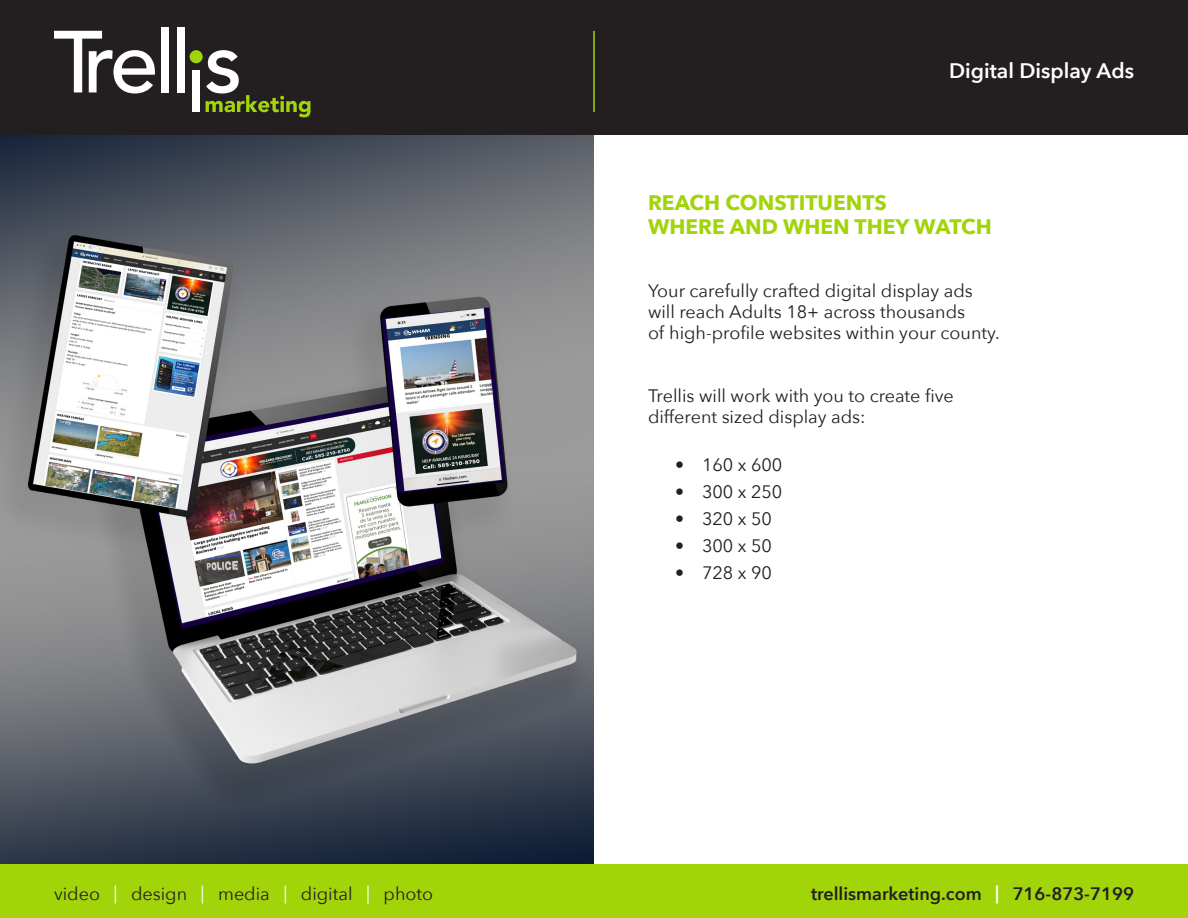
<style>
.page{position:relative;width:1188px;height:918px;background:#fff}
.page>*{position:absolute;margin:0;border:0;box-sizing:border-box;transform-origin:0 0}
.t1{font:700 21px "Avenir Next";color:#a2d40a}
.t2{font:600 21px "Avenir Next";color:#fff}
.t3{font:18px "Avenir Next";color:#231f20}
.t4{font:600 18px "Avenir Next";color:#231f20}
.s1{color:#fff}
</style>
<div class="page">
<div style="left:0;top:864px;width:1188px;height:54px;background:#a2d40a"></div>
<div style="left:0;top:0;width:1188px;height:135px;background:#231f20"></div>
<svg style="left:54px;top:31px;width:101px;height:62px"></svg>
<div style="left:161px;top:27px;width:8px;height:65px;background:#fff"></div>
<div style="left:177px;top:27px;width:8px;height:65px;background:#fff"></div>
<div style="left:192px;top:71px;width:8px;height:41px;background:#fff"></div>
<div style="left:190px;top:50px;width:13px;height:13px;background:#a2d40a;border-radius:50%"></div>
<svg style="left:206px;top:50px;width:104px;height:67px"></svg>
<hr style="left:593px;top:31px;width:2px;height:81px;background:#a2d40a">
<img style="left:0;top:135px;width:594px;height:729px">
<p class="t2" style="left:949px;top:53px;width:186px">Digital Display Ads</p>
<p class="t1" style="left:648px;top:184px;width:241px">REACH CONSTITUENTS</p>
<p class="t1" style="left:648px;top:208px;width:345px">WHERE AND WHEN THEY WATCH</p>
<p class="t3" style="left:648px;top:276px;width:326px">Your carefully crafted digital display ads</p>
<p class="t3" style="left:648px;top:297px;width:319px">will reach Adults 18+ across thousands</p>
<p class="t3" style="left:648px;top:318px;width:353px">of high-profile websites within your county.</p>
<p class="t3" style="left:648px;top:381px;width:307px">Trellis will work with you to create five</p>
<p class="t3" style="left:648px;top:402px;width:219px">different sized display ads:</p>
<p class="t3" style="left:675px;top:450px;width:109px">• 160 x 600</p>
<p class="t3" style="left:675px;top:477px;width:109px">• 300 x 250</p>
<p class="t3" style="left:675px;top:504px;width:98px">• 320 x 50</p>
<p class="t3" style="left:675px;top:531px;width:98px">• 300 x 50</p>
<p class="t3" style="left:675px;top:558px;width:98px">• 728 x 90</p>
<p class="t3" style="left:54px;top:879px;width:381px">video <span class="s1">|</span> design <span class="s1">|</span> media <span class="s1">|</span> digital <span class="s1">|</span> photo</p>
<p class="t4" style="left:811px;top:878px;width:324px">trellismarketing.com <span class="s1">|</span> 716-873-7199</p>
</div>
